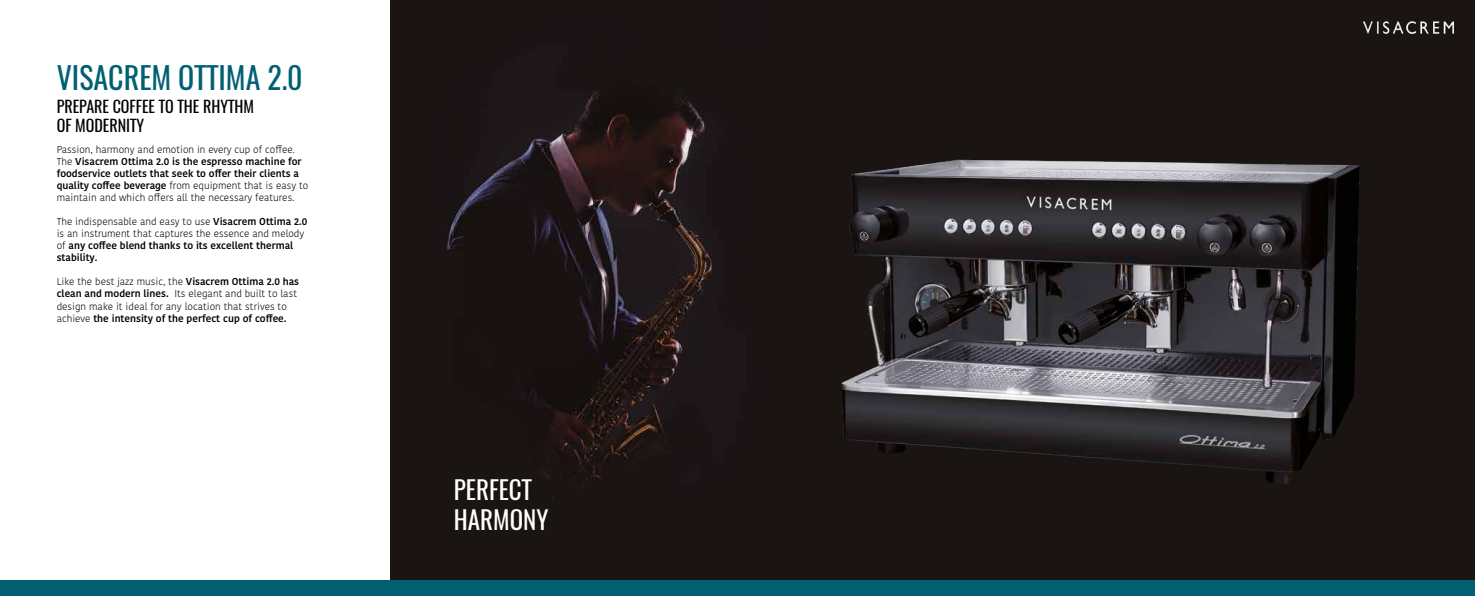
<style>
.page{position:relative;width:1475px;height:596px;background:#fff}
.page>*{position:absolute;margin:0;border:0;box-sizing:border-box;transform-origin:0 0}
.t1{font:30px "Oswald";color:#006072}
.t2{font:25px/30px "Oswald";color:#fff}
.t3{font:16px/19.2px "Oswald";color:#000}
.t4{font:300 10px/12px "Kohinoor Devanagari";color:#000}
.s1{font-weight:600}
</style>
<div class="page">
<img style="left:390px;top:0;width:1084px;height:580px">
<img style="left:813px;top:132px;width:581px;height:371px">
<div style="left:0;top:580px;width:1474px;height:15px;background:#006072"></div>
<img style="left:1362px;top:21px;width:90px;height:16px">
<h1 class="t1" style="left:57px;top:56px;width:247px">VISACREM OTTIMA 2.0</h1>
<h3 class="t3" style="left:57px;top:97px;width:199px">PREPARE COFFEE TO THE RHYTHM<br>OF MODERNITY</h3>
<p class="t4" style="left:57px;top:144px;width:253px">Passion, harmony and emotion in every cup of coffee.<br>The <span class="s1">Visacrem Ottima 2.0 is the espresso machine for foodservice outlets that seek to offer their clients a quality coffee beverage</span> from equipment that is easy to maintain and which offers all the necessary features.</p>
<p class="t4" style="left:57px;top:216px;width:252px">The indispensable and easy to use <span class="s1">Visacrem Ottima 2.0 </span>is an instrument that captures the essence and melody of <span class="s1">any coffee blend thanks to its excellent thermal stability.</span></p>
<p class="t4" style="left:57px;top:276px;width:244px">Like the best jazz music, the <span class="s1">Visacrem Ottima 2.0 has clean and modern lines.</span> Its elegant and built to last design make it ideal for any location that strives to achieve <span class="s1">the intensity of the perfect cup of coffee.</span></p>
<h2 class="t2" style="left:454px;top:474px;width:96px">PERFECT<br>HARMONY</h2>
</div>
